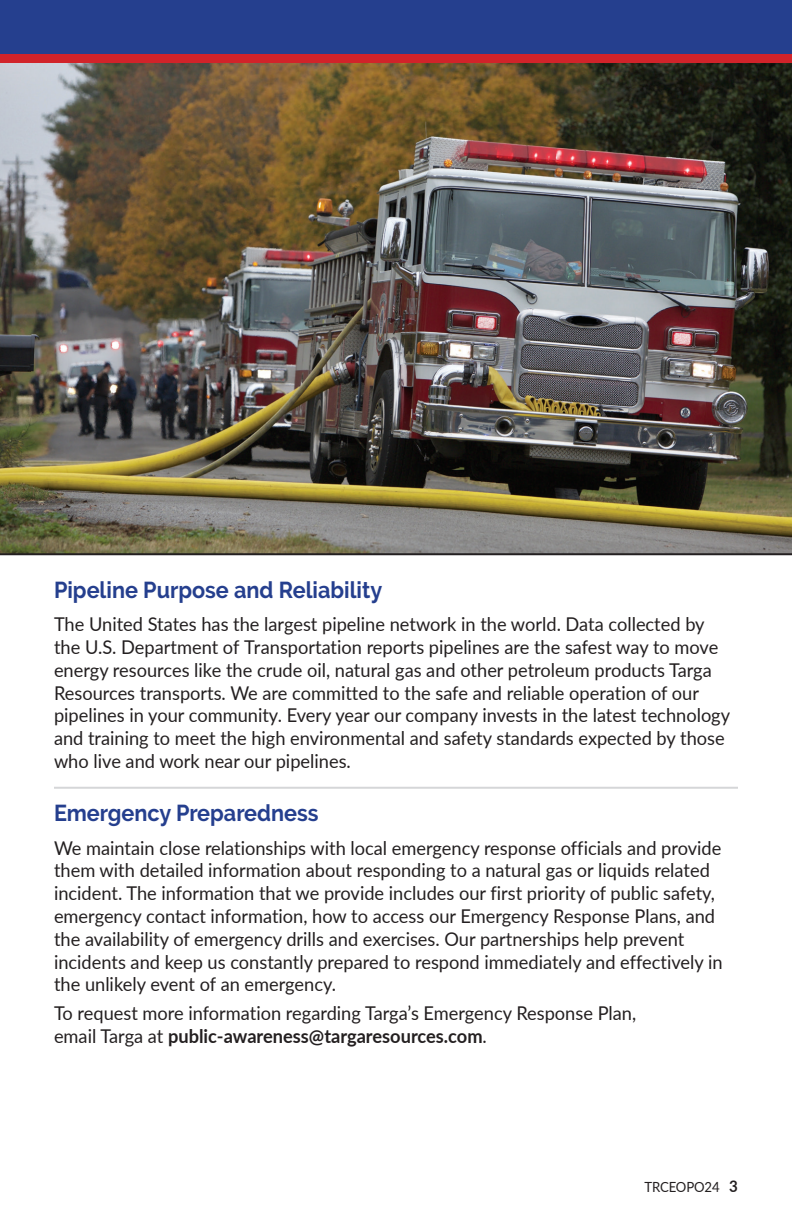
<style>
.page{position:relative;width:792px;height:1224px;background:#fff}
.page>*{position:absolute;margin:0;border:0;box-sizing:border-box;transform-origin:0 0}
.t1{font:700 23px "Raleway";color:#253f8e;scale:.94 1}
.t2{font:19px/22.8px "Lato";color:#231f20;scale:.96 1}
.t3{font:14px "Lato";letter-spacing:-.01em;color:#231f20;scale:.94 1}
.s1{font-weight:700}
.s2{font-weight:700;font-size:16px}
</style>
<div class="page">
<img style="left:0;top:63px;width:792px;height:490px">
<div style="left:0;top:0;width:792px;height:54px;background:#253f8e"></div>
<div style="left:0;top:54px;width:792px;height:9px;background:#d1232a"></div>
<hr style="left:54px;top:787px;width:684px;height:2px;background:#d5d6d8">
<hr style="left:0;top:553px;width:792px;height:2px;background:#231f20">
<p class="t1" style="left:54px;top:576px;width:351px">Pipeline Purpose and Reliability</p>
<p class="t2" style="left:54px;top:612px;width:706px">The United States has the largest pipeline network in the world. Data collected by the U.S. Department of Transportation reports pipelines are the safest way to move energy resources like the crude oil, natural gas and other petroleum products Targa Resources transports. We are committed to the safe and reliable operation of our pipelines in your community. Every year our company invests in the latest technology and training to meet the high environmental and safety standards expected by those who live and work near our pipelines.</p>
<p class="t1" style="left:54px;top:800px;width:283px">Emergency Preparedness</p>
<p class="t2" style="left:54px;top:836px;width:698px">We maintain close relationships with local emergency response officials and provide them with detailed information about responding to a natural gas or liquids related incident. The information that we provide includes our first priority of public safety, emergency contact information, how to access our Emergency Response Plans, and the availability of emergency drills and exercises. Our partnerships help prevent incidents and keep us constantly prepared to respond immediately and effectively in the unlikely event of an emergency.</p>
<p class="t2" style="left:54px;top:1001px;width:608px">To request more information regarding Targa’s Emergency Response Plan, email Targa at <span class="s1">public-awareness@targaresources.com</span>.</p>
<p class="t3" style="left:644px;top:1177px;width:101px">TRCEOPO24 <span class="s2">3</span></p>
</div>
